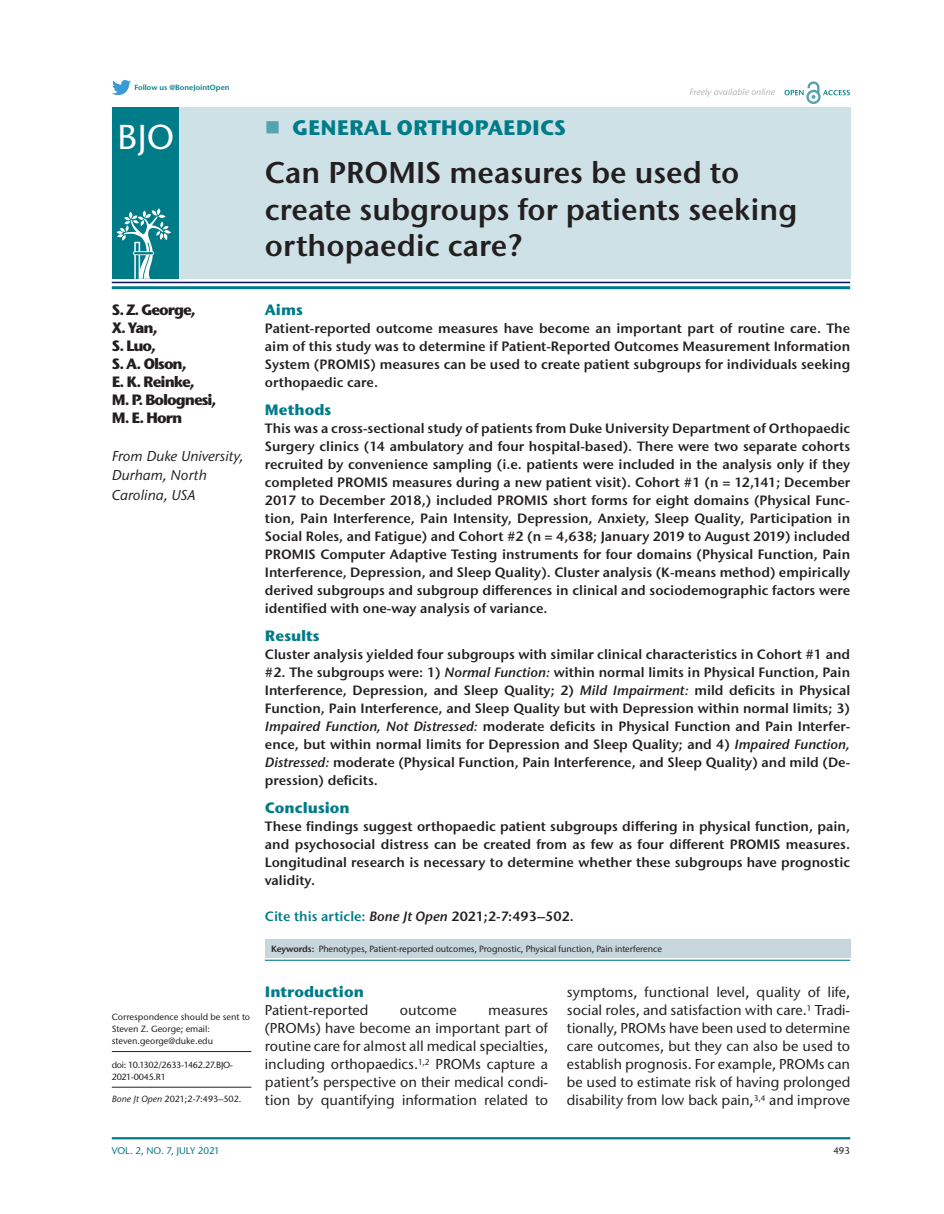
<style>
.page{position:relative;width:944px;height:1214px;background:#fff}
.page>*{position:absolute;margin:0;border:0;box-sizing:border-box;transform-origin:0 0}
.t1{font:500 34.5px "Stone Sans ITC Pro";color:#fff}
.t2{font:600 30px/36px "Stone Sans ITC Pro";color:#231f20}
.t3{font:700 21px "Stone Sans ITC Pro";color:#007c89}
.t4{font:700 15px/18px "Stone Sans ITC Pro";letter-spacing:-.07em;color:#231f20}
.t5{font:700 15px "Stone Sans ITC Pro";color:#007c89}
.t6{font:500 14.25px/18px "Stone Sans ITC Pro";color:#231f20;text-align:justify}
.t7{font:italic 500 14.25px/19.5px "Stone Sans ITC Pro";color:#231f20}
.t8{font:600 13.5px/18px "Stone Sans ITC Pro";color:#231f20;text-align:justify}
.t9{font:500 9.75px "Stone Sans ITC Pro";color:#007c89}
.t10{font:500 9.75px "Stone Sans ITC Pro";color:#231f20}
.t11{font:500 9px/12px "Stone Sans ITC Pro";letter-spacing:-.01em;color:#231f20}
.t12{font:500 9px/12px "Stone Sans ITC Pro";letter-spacing:-.03em;color:#231f20}
.t13{font:italic 500 9px "Stone Sans ITC Pro";color:#b2b3b7}
.t14{font:600 7.5px "Stone Sans ITC Pro";color:#007c89}
.s1{font-style:italic}
.s2{color:#007c89}
.s3{font-weight:600}
</style>
<div class="page">
<hr style="left:112px;top:1137px;width:738px;height:2px;background:#007c89">
<img style="left:112px;top:80px;width:18px;height:15px">
<svg style="left:784px;top:81px;width:65px;height:23px"></svg>
<div style="left:265px;top:940px;width:585px;height:18px;background:#c7d5dd"></div>
<hr style="left:112px;top:282px;width:738px;height:1px;background:#11125f">
<hr style="left:112px;top:286px;width:738px;height:3px;background:#007c89">
<div style="left:112px;top:107px;width:738px;height:172px;background:#cee1e6"></div>
<div style="left:112px;top:107px;width:66px;height:172px;background:#007c89"></div>
<svg style="left:117px;top:208px;width:54px;height:71px"></svg>
<hr style="left:112px;top:1051px;width:139px;height:1px;background:#231f20">
<hr style="left:112px;top:1086px;width:139px;height:1px;background:#231f20">
<hr style="left:265px;top:959px;width:585px;height:1px;background:#007c89">
<p class="t14" style="left:134px;top:83px;width:97px">Follow us @BoneJointOpen</p>
<h1 class="t1" style="left:118px;top:115px;width:58px">BJO</h1>
<p class="t13" style="left:689px;top:86px;width:87px">Freely available online</p>
<h3 class="t3" style="left:292px;top:114px;width:276px">GENERAL ORTHOPAEDICS</h3>
<h2 class="t2" style="left:265px;top:155px;width:534px">Can PROMIS measures be used to create subgroups for patients seeking orthopaedic care?</h2>
<p class="t4" style="left:112px;top:301px;width:106px">S. Z. George,<br>X. Yan,<br>S. Luo,<br>S. A. Olson,<br>E. K. Reinke,<br>M. P. Bolognesi,<br>M. E. Horn</p>
<p class="t7" style="left:112px;top:446px;width:133px">From Duke University,<br>Durham, North<br>Carolina, USA</p>
<p class="t11" style="left:112px;top:1010px;width:140px">Correspondence should be sent to<br>Steven Z. George; email: steven.george@duke.edu</p>
<p class="t12" style="left:112px;top:1058px;width:123px">doi: 10.1302/2633-1462.27.BJO-<br>2021-0045.R1</p>
<p class="t11" style="left:112px;top:1093px;width:131px"><span class="s1">Bone Jt Open</span> 2021;2-7:493–502.</p>
<p class="t5" style="left:265px;top:300px;width:39px">Aims</p>
<p class="t8" style="left:265px;top:319px;width:587px">Patient-reported outcome measures have become an important part of routine care. The aim of this study was to determine if Patient-Reported Outcomes Measurement Information System (PROMIS) measures can be used to create patient subgroups for individuals seeking orthopaedic care.</p>
<p class="t5" style="left:265px;top:400px;width:68px">Methods</p>
<p class="t8" style="left:265px;top:419px;width:587px">This was a cross-sectional study of patients from Duke University Department of Orthopaedic Surgery clinics (14 ambulatory and four hospital-based). There were two separate cohorts recruited by convenience sampling (i.e. patients were included in the analysis only if they completed PROMIS measures during a new patient visit). Cohort #1 (n = 12,141; December 2017 to December 2018,) included PROMIS short forms for eight domains (Physical Func&shy;tion, Pain Interference, Pain Intensity, Depression, Anxiety, Sleep Quality, Participation in Social Roles, and Fatigue) and Cohort #2 (n = 4,638; January 2019 to August 2019) included PROMIS Computer Adaptive Testing instruments for four domains (Physical Function, Pain Interference, Depression, and Sleep Quality). Cluster analysis (K-means method) empirically derived subgroups and subgroup differences in clinical and sociodemographic factors were identified with one-way analysis of variance.</p>
<p class="t5" style="left:265px;top:626px;width:56px">Results</p>
<p class="t8" style="left:265px;top:645px;width:587px">Cluster analysis yielded four subgroups with similar clinical characteristics in Cohort #1 and #2. The subgroups were: 1) <span class="s1">Normal Function:</span> within normal limits in Physical Function, Pain Interference, Depression, and Sleep Quality; 2) <span class="s1">Mild Impairment:</span> mild deficits in Physical Function, Pain Interference, and Sleep Quality but with Depression within normal limits; 3)<br><span class="s1">Impaired Function, Not Distressed:</span> moderate deficits in Physical Function and Pain Interfer&shy;ence, but within normal limits for Depression and Sleep Quality; and 4) <span class="s1">Impaired Function, Distressed:</span> moderate (Physical Function, Pain Interference, and Sleep Quality) and mild (De&shy;pression) deficits.</p>
<p class="t5" style="left:265px;top:797px;width:86px">Conclusion</p>
<p class="t8" style="left:265px;top:817px;width:586px">These findings suggest orthopaedic patient subgroups differing in physical function, pain, and psychosocial distress can be created from as few as four different PROMIS measures.<br>Longitudinal research is necessary to determine whether these subgroups have prognostic validity.</p>
<p class="t8" style="left:265px;top:907px;width:310px"><span class="s2">Cite this article:</span> <span class="s1">Bone Jt Open</span> 2021;2-7:493–502.</p>
<p class="t11" style="left:271px;top:943px;width:392px"><span class="s3">Keywords:</span> Phenotypes, Patient-reported outcomes, Prognostic, Physical function, Pain interference</p>
<p class="t5" style="left:265px;top:982px;width:100px">Introduction</p>
<p class="t6" style="left:265px;top:1001px;width:105px">Patient-reported</p>
<p class="t6" style="left:400px;top:1001px;width:58px">outcome</p>
<p class="t6" style="left:567px;top:983px;width:285px">symptoms, functional level, quality of life, social roles, and satisfaction with care.<sup>1</sup> Tradi&shy;tionally, PROMs have been used to determine care outcomes, but they can also be used to establish prognosis. For example, PROMs can be used to estimate risk of having prolonged disability from low back pain,<sup>3,4</sup> and improve</p>
<p class="t6" style="left:265px;top:1001px;width:285px;text-indent:223px">measures (PROMs) have become an important part of routine care for almost all medical specialties, including orthopaedics.<sup>1,2</sup> PROMs capture a patient’s perspective on their medical condi&shy;tion by quantifying information related to</p>
<p class="t9" style="left:112px;top:1144px;width:110px">VOL. 2, NO. 7, JULY 2021</p>
<p class="t10" style="left:833px;top:1145px;width:18px">493</p>
</div>
